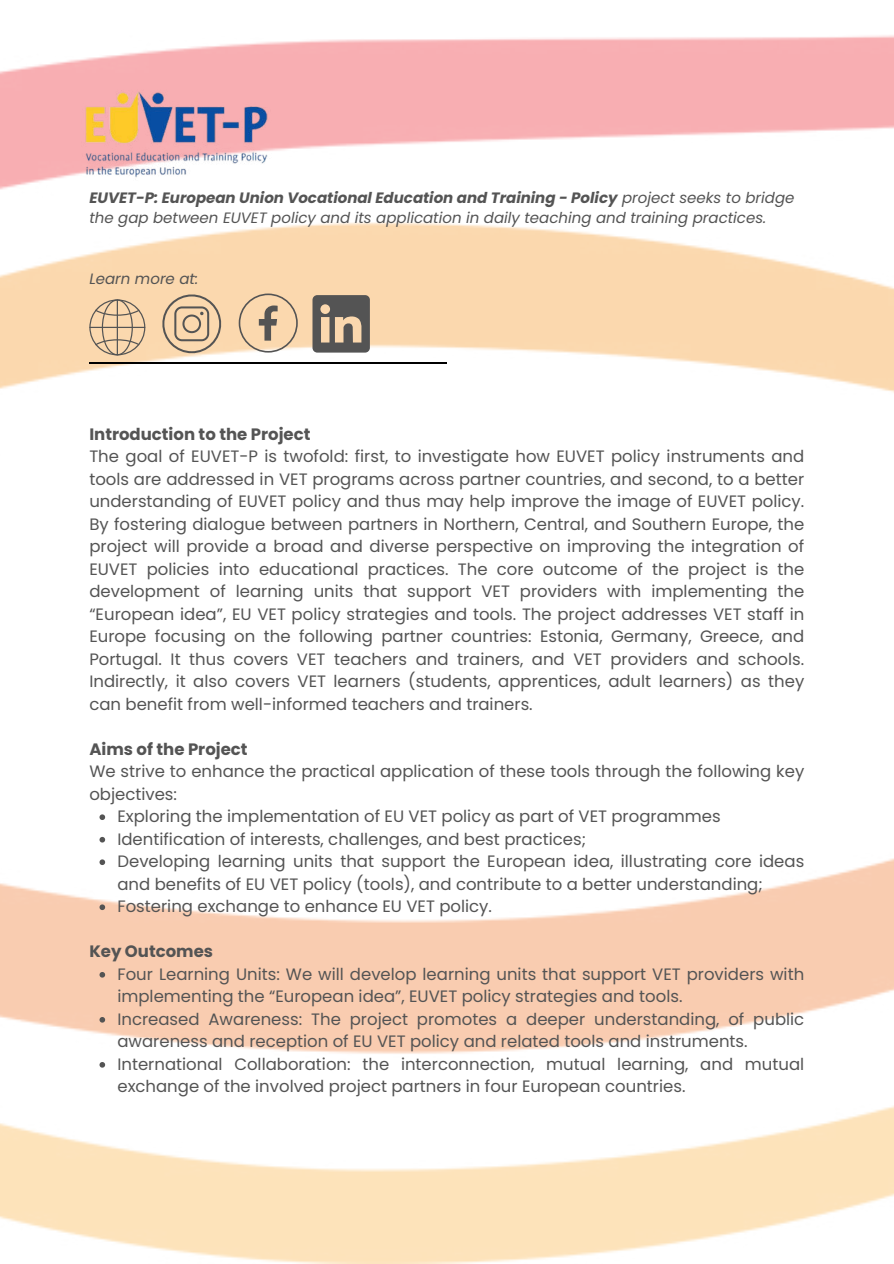
<style>
.page{position:relative;width:894px;height:1264px;background:#fff}
.page>*{position:absolute;margin:0;border:0;box-sizing:border-box;transform-origin:0 0}
.t1{font:16.5px/22.5px "Poppins";color:#545454;text-align:justify}
.t2{font:700 16.5px "Poppins";color:#545454}
.t3{font:italic 15px/20.2px "Poppins";color:#545454}
.s1{font-weight:700}
</style>
<div class="page">
<img style="left:0;top:35px;width:893px;height:1228px">
<div style="left:0;top:391px;width:893px;height:490px;background:#fff"></div>
<hr style="left:89px;top:362px;width:357px;height:2px;background:#000">
<svg style="left:312px;top:295px;width:58px;height:57px;background:#7e756a"></svg>
<svg style="left:89px;top:299px;width:56px;height:56px;background:#dec19e"></svg>
<hr style="left:89px;top:327px;width:56px;height:1px;background:#545454">
<svg style="left:159px;top:291px;width:64px;height:65px;background:#dec19f"></svg>
<svg style="left:238px;top:293px;width:59px;height:59px;background:#ddc2a0"></svg>
<svg style="left:99px;top:814px;width:6px;height:6px"></svg>
<svg style="left:99px;top:837px;width:6px;height:5px"></svg>
<svg style="left:99px;top:859px;width:6px;height:6px"></svg>
<svg style="left:99px;top:904px;width:6px;height:6px"></svg>
<svg style="left:99px;top:972px;width:6px;height:5px"></svg>
<svg style="left:99px;top:1017px;width:6px;height:5px"></svg>
<svg style="left:99px;top:1062px;width:6px;height:5px"></svg>
<img style="left:75px;top:35px;width:201px;height:192px">
<p class="t3" style="left:89px;top:188px;width:706px"><span class="s1">EUVET-P: European Union Vocational Education and Training - Policy</span> project seeks to bridge the gap between EUVET policy and its application in daily teaching and training practices.</p>
<p class="t3" style="left:89px;top:269px;width:110px">Learn more at:</p>
<p class="t2" style="left:89px;top:424px;width:222px">Introduction to the Project</p>
<p class="t1" style="left:89px;top:445px;width:716px">The goal of EUVET-P is twofold: first, to investigate how EUVET policy instruments and tools are addressed in VET programs across partner countries, and second, to a better understanding of EUVET policy and thus may help improve the image of EUVET policy.<br>By fostering dialogue between partners in Northern, Central, and Southern Europe, the project will provide a broad and diverse perspective on improving the integration of EUVET policies into educational practices. The core outcome of the project is the development of learning units that support VET providers with implementing the “European idea”, EU VET policy strategies and tools. The project addresses VET staff in Europe focusing on the following partner countries: Estonia, Germany, Greece, and Portugal. It thus covers VET teachers and trainers, and VET providers and schools.<br>Indirectly, it also covers VET learners (students, apprentices, adult learners) as they can benefit from well-informed teachers and trainers.</p>
<p class="t2" style="left:89px;top:739px;width:160px">Aims of the Project</p>
<p class="t1" style="left:89px;top:760px;width:716px">We strive to enhance the practical application of these tools through the following key</p>
<p class="t1" style="left:89px;top:782px;width:89px">objectives:</p>
<p class="t1" style="left:117px;top:805px;width:604px">Exploring the implementation of EU VET policy as part of VET programmes</p>
<p class="t1" style="left:117px;top:827px;width:470px">Identification of interests, challenges, and best practices;</p>
<p class="t1" style="left:117px;top:850px;width:688px">Developing learning units that support the European idea, illustrating core ideas</p>
<p class="t1" style="left:117px;top:872px;width:646px">and benefits of EU VET policy (tools), and contribute to a better understanding;</p>
<p class="t1" style="left:117px;top:895px;width:376px">Fostering exchange to enhance EU VET policy.</p>
<p class="t2" style="left:89px;top:942px;width:125px">Key Outcomes</p>
<p class="t1" style="left:117px;top:962px;width:688px;text-align:left">Four Learning Units: We will develop learning units that support VET providers with implementing the “European idea”, EUVET policy strategies and tools.<br>Increased Awareness: The project promotes a deeper understanding, of public awareness and reception of EU VET policy and related tools and instruments.<br>International Collaboration: the interconnection, mutual learning, and mutual exchange of the involved project partners in four European countries.</p>
</div>
